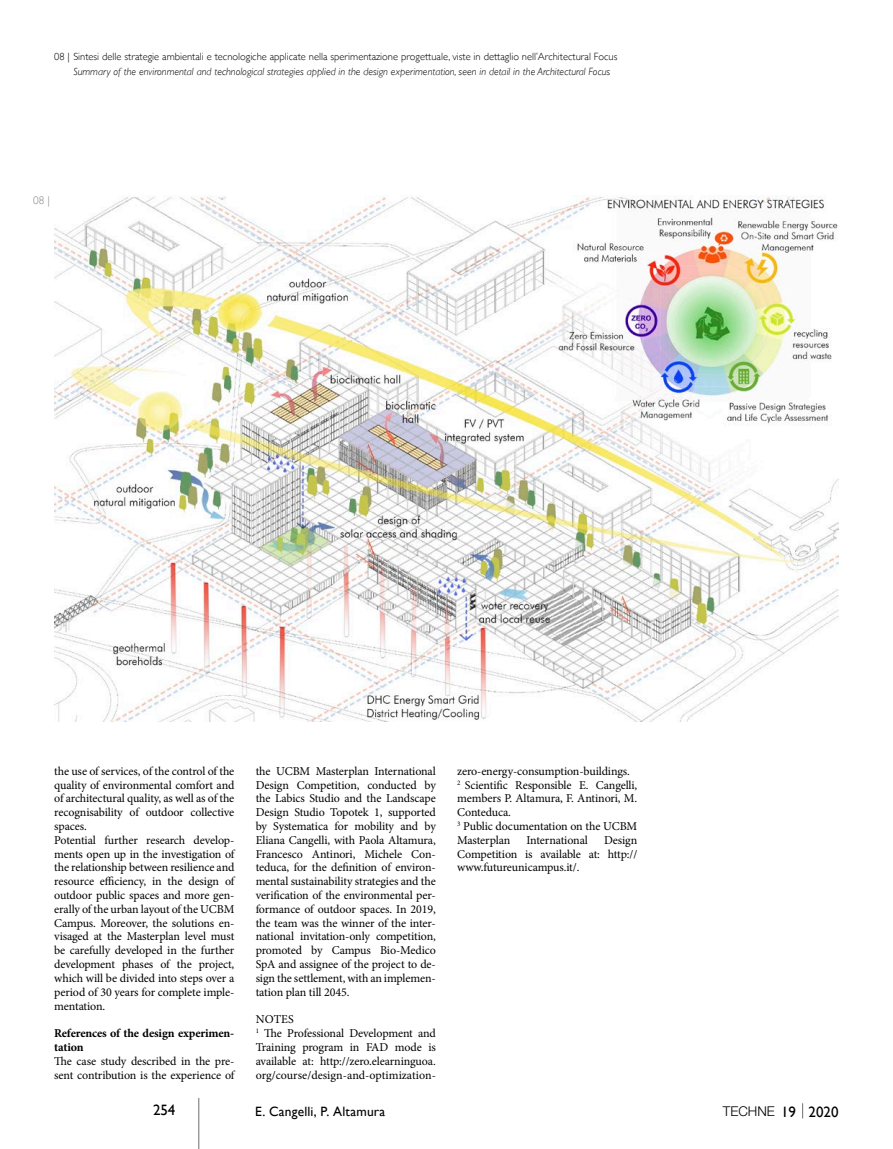
<style>
.page{position:relative;width:893px;height:1149px;background:#fff}
.page>*{position:absolute;margin:0;border:0;box-sizing:border-box;transform-origin:0 0}
.t1{font:15px "Gill Sans";color:#000}
.t2{font:13.5px "Gill Sans";letter-spacing:.015em;color:#000}
.t3{font:300 13.5px "Helvetica Neue LT Std";color:#000}
.t4{font:12px/13.8px "Minion Pro";letter-spacing:-.01em;color:#000}
.t5{font:700 12px/13.8px "Minion Pro";letter-spacing:-.01em;color:#000}
.t6{font:300 11.25px "Gill Sans";color:#878786}
.t7{font:300 10.5px "Gill Sans";color:#000}
.t8{font:italic 300 10.5px "Gill Sans";color:#000}
.s1{font-family:"Gill Sans";font-weight:400;font-size:15px}
</style>
<div class="page">
<svg style="left:802px;top:1103px;width:1px;height:15px"></svg>
<hr style="left:198px;top:1097px;width:1px;height:51px;background:#6e6e6e">
<img style="left:54px;top:196px;width:784px;height:525px">
<p class="t7" style="left:54px;top:49px;width:565px">08 | Sintesi delle strategie ambientali e tecnologiche applicate nella sperimentazione progettuale, viste in dettaglio nell’Architectural Focus</p>
<p class="t8" style="left:73px;top:66px;width:538px">Summary of the environmental and technological strategies applied in the design experimentation, seen in detail in the Architectural Focus</p>
<p class="t6" style="left:33px;top:191px;width:18px">08 |</p>
<p class="t4" style="left:54px;top:763px;width:182px">the use of services, of the control of the quality of environmental comfort and of architectural quality, as well as of the recognisability of outdoor collective spaces.<br>Potential further research develop&shy;ments open up in the investigation of the relationship between resilience and resource efficiency, in the design of outdoor public spaces and more gen&shy;erally of the urban layout of the UCBM Campus. Moreover, the solutions en&shy;visaged at the Masterplan level must be carefully developed in the further development phases of the project, which will be divided into steps over a period of 30 years for complete imple&shy;mentation.</p>
<p class="t5" style="left:54px;top:1025px;width:182px">References of the design experimen&shy;tation</p>
<p class="t4" style="left:54px;top:1053px;width:182px">The case study described in the pre&shy;sent contribution is the experience of</p>
<p class="t4" style="left:256px;top:763px;width:182px;text-align:justify">the UCBM Masterplan International Design Competition, conducted by the Labics Studio and the Landscape Design Studio Topotek 1, supported by Systematica for mobility and by Eliana Cangelli, with Paola Altamura, Francesco Antinori, Michele Con&shy;teduca, for the definition of environ&shy;mental sustainability strategies and the verification of the environmental per&shy;formance of outdoor spaces. In 2019, the team was the winner of the inter&shy;national invitation-only competition, promoted by Campus Bio-Medico SpA and assignee of the project to de&shy;sign the settlement, with an implemen&shy;tation plan till 2045.</p>
<p class="t4" style="left:256px;top:1012px;width:182px">NOTES<br><sup>1</sup> The Professional Development and<br>Training program in FAD mode is available at: http://zero.elearninguoa. org/course/design-and-optimization-</p>
<p class="t4" style="left:457px;top:763px;width:182px">zero-energy-consumption-buildings.<br><sup>2</sup> Scientific Responsible E. Cangelli, members P. Altamura, F. Antinori, M.<br>Conteduca.<br><sup>3</sup> Public documentation on the UCBM<br>Masterplan</p>
<p class="t4" style="left:526px;top:832px;width:63px">International</p>
<p class="t4" style="left:457px;top:832px;width:182px;text-align:justify;text-indent:147px">Design Competition is available at: http:// www.futureunicampus.it/.</p>
<p class="t1" style="left:153px;top:1100px;width:24px">254</p>
<p class="t2" style="left:255px;top:1102px;width:132px">E. Cangelli, P. Altamura</p>
<p class="t3" style="left:723px;top:1102px;width:117px">TECHNE <span class="s1">19 2020</span></p>
</div>
